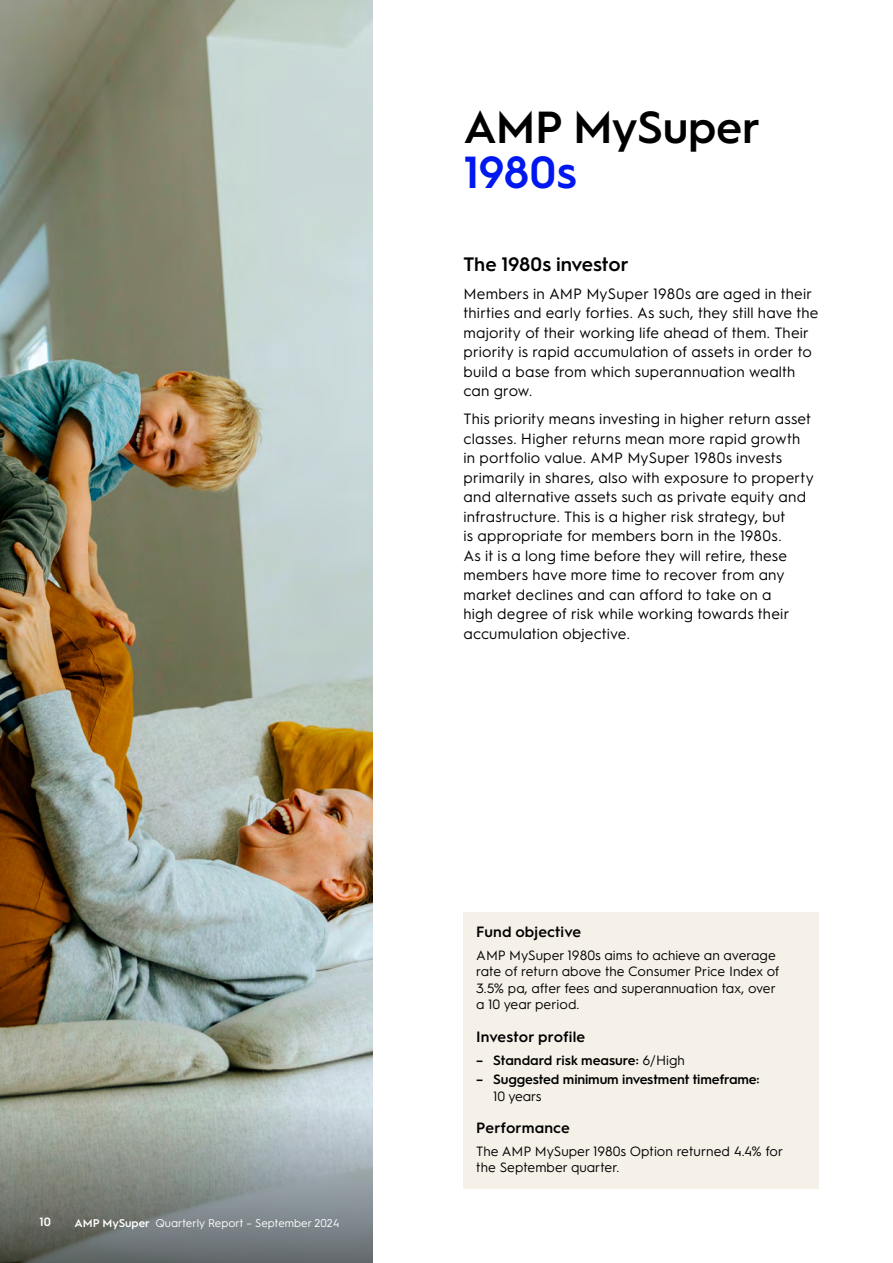
<style>
.page{position:relative;width:893px;height:1263px;background:#fff}
.page>*{position:absolute;margin:0;border:0;box-sizing:border-box;transform-origin:0 0}
.t1{font:600 45px "Hurme Geometric Sans 1";letter-spacing:-.01em;color:#000}
.t2{font:600 45px "Hurme Geometric Sans 1";letter-spacing:-.01em;color:#0018f0}
.t3{font:600 19.5px "Hurme Geometric Sans 1";letter-spacing:-.005em;color:#000}
.t4{font:15px/19.5px "Hurme Geometric Sans 1";letter-spacing:.01em;color:#000}
.t5{font:600 15px "Hurme Geometric Sans 1";letter-spacing:.01em;color:#000}
.t6{font:13.5px/16.5px "Hurme Geometric Sans 1";color:#000}
.t7{font:600 13.5px "Hurme Geometric Sans 1";letter-spacing:-.01em;color:#000}
.t8{font:600 12px "Hurme Geometric Sans 1";color:#fff}
.t9{font:11.25px "Hurme Geometric Sans 1";color:#fff}
.s1{font-weight:600}
.s2{font-weight:400}
</style>
<div class="page">
<img style="left:0;top:0;width:372px;height:1106px">
<svg style="left:0;top:1106px;width:372px;height:157px;background:#8a9290"></svg>
<div style="left:463px;top:912px;width:356px;height:276px;background:#f5f1e9"></div>
<p class="t8" style="left:40px;top:1213px;width:13px">10</p>
<p class="t9" style="left:74px;top:1215px;width:267px"><span class="s1">AMP MySuper</span> Quarterly Report – September 2024</p>
<h1 class="t1" style="left:463px;top:95px;width:298px">AMP MySuper</h1>
<h1 class="t2" style="left:463px;top:140px;width:115px">1980s</h1>
<h2 class="t3" style="left:463px;top:250px;width:167px">The 1980s investor</h2>
<p class="t4" style="left:463px;top:283px;width:357px">Members in AMP MySuper 1980s are aged in their thirties and early forties. As such, they still have the majority of their working life ahead of them. Their priority is rapid accumulation of assets in order to build a base from which superannuation wealth can grow.</p>
<p class="t4" style="left:463px;top:408px;width:352px">This priority means investing in higher return asset classes. Higher returns mean more rapid growth in portfolio value. AMP MySuper 1980s invests primarily in shares, also with exposure to property and alternative assets such as private equity and infrastructure. This is a higher risk strategy, but<br>is appropriate for members born in the 1980s.<br>As it is a long time before they will retire, these members have more time to recover from any market declines and can afford to take on a<br>high degree of risk while working towards their accumulation objective.</p>
<p class="t5" style="left:476px;top:921px;width:106px">Fund objective</p>
<p class="t6" style="left:476px;top:946px;width:305px">AMP MySuper 1980s aims to achieve an average rate of return above the Consumer Price Index of 3.5% pa, after fees and superannuation tax, over a 10 year period.</p>
<p class="t5" style="left:476px;top:1026px;width:111px">Investor profile</p>
<p class="t7" style="left:476px;top:1050px;width:210px">– Standard risk measure: <span class="s2">6/High</span></p>
<p class="t7" style="left:476px;top:1070px;width:285px">– Suggested minimum investment timeframe:</p>
<p class="t6" style="left:493px;top:1087px;width:50px">10 years</p>
<p class="t5" style="left:476px;top:1117px;width:95px">Performance</p>
<p class="t6" style="left:476px;top:1142px;width:308px">The AMP MySuper 1980s Option returned 4.4% for the September quarter.</p>
</div>
